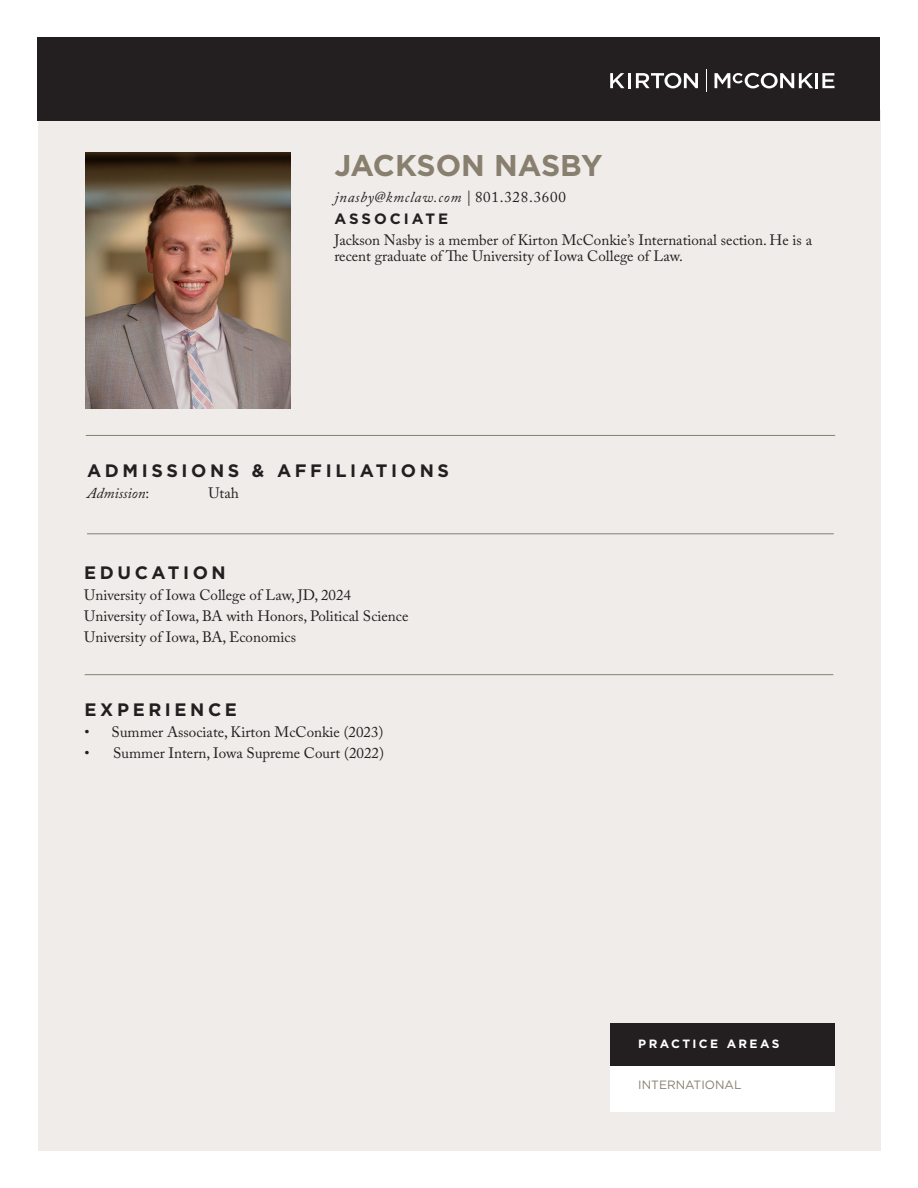
<style>
.page{position:relative;width:918px;height:1188px;background:#fff}
.page>*{position:absolute;margin:0;border:0;box-sizing:border-box;transform-origin:0 0}
.Name_Header{font:700 30px "Gotham";letter-spacing:-.005em;color:#887f6f}
.Section_Header{font:700 18px "Gotham";letter-spacing:.2em;color:#231f20}
.Body_Paragraphs{font:15px "Adobe Caslon Pro";color:#231f20}
.INTRODUCTORY_Paragraph{font:15px/16.5px "Adobe Caslon Pro";color:#231f20}
.Contact_Info{font:italic 15px "Adobe Caslon Pro";letter-spacing:.05em;color:#231f20}
.Body_Paragraphs-2{font:italic 15px "Adobe Caslon Pro";color:#231f20}
.Position_Title_Header{font:700 15px "Gotham";letter-spacing:.2em;color:#231f20}
.CallOUT_Large_Caps{font:700 12px "Gotham";letter-spacing:.2em;color:#fff}
.CallOUT_Small_Caps{font:12px "Gotham";color:#887f6f}
.s1{font-style:normal}
</style>
<div class="page">
<div style="left:38px;top:110px;width:842px;height:1040px;background:#efece9"></div>
<div style="left:38px;top:38px;width:842px;height:83px;background:#231f20"></div>
<svg style="left:610px;top:73px;width:15px;height:15px"></svg>
<svg style="left:636px;top:73px;width:62px;height:15px"></svg>
<hr style="left:815px;top:73px;width:3px;height:15px;background:#fff">
<svg style="left:822px;top:73px;width:13px;height:15px"></svg>
<hr style="left:628px;top:73px;width:3px;height:15px;background:#fff">
<svg style="left:715px;top:73px;width:98px;height:15px"></svg>
<svg style="left:706px;top:69px;width:1px;height:23px"></svg>
<hr style="left:87px;top:533px;width:747px;height:1px;background:#887f6f">
<hr style="left:86px;top:435px;width:749px;height:1px;background:#887f6f">
<hr style="left:85px;top:674px;width:748px;height:1px;background:#887f6f">
<img style="left:85px;top:152px;width:206px;height:257px">
<div style="left:610px;top:1044px;width:225px;height:68px;background:#fff"></div>
<div style="left:610px;top:1023px;width:225px;height:43px;background:#231f20"></div>
<p class="Name_Header" style="left:334px;top:146px;width:270px">JACKSON NASBY</p>
<p class="Contact_Info" style="left:334px;top:188px;width:233px">jnasby@kmclaw.com | <span class="s1">801.328.3600</span></p>
<p class="Position_Title_Header" style="left:334px;top:209px;width:115px">ASSOCIATE</p>
<p class="INTRODUCTORY_Paragraph" style="left:334px;top:231px;width:479px">Jackson Nasby is a member of Kirton McConkie’s International section. He is a recent graduate of The University of Iowa College of Law.</p>
<p class="Section_Header" style="left:87px;top:459px;width:364px">ADMISSIONS &amp; AFFILIATIONS</p>
<p class="Body_Paragraphs-2" style="left:87px;top:484px;width:64px">Admission<span class="s1">:</span></p>
<p class="Body_Paragraphs" style="left:209px;top:484px;width:32px">Utah</p>
<p class="Section_Header" style="left:84px;top:561px;width:143px">EDUCATION</p>
<p class="Body_Paragraphs" style="left:84px;top:586px;width:268px">University of Iowa College of Law, JD, 2024</p>
<p class="Body_Paragraphs" style="left:84px;top:607px;width:326px">University of Iowa, BA with Honors, Political Science</p>
<p class="Body_Paragraphs" style="left:84px;top:628px;width:213px">University of Iowa, BA, Economics</p>
<p class="Section_Header" style="left:85px;top:698px;width:154px">EXPERIENCE</p>
<p class="INTRODUCTORY_Paragraph" style="left:85px;top:724px;width:300px">• Summer Associate, Kirton McConkie (2023)</p>
<p class="Body_Paragraphs" style="left:85px;top:744px;width:301px">• Summer Intern, Iowa Supreme Court (2022)</p>
<p class="CallOUT_Large_Caps" style="left:638px;top:1036px;width:143px">PRACTICE AREAS</p>
<p class="CallOUT_Small_Caps" style="left:638px;top:1077px;width:105px">INTERNATIONAL</p>
</div>
